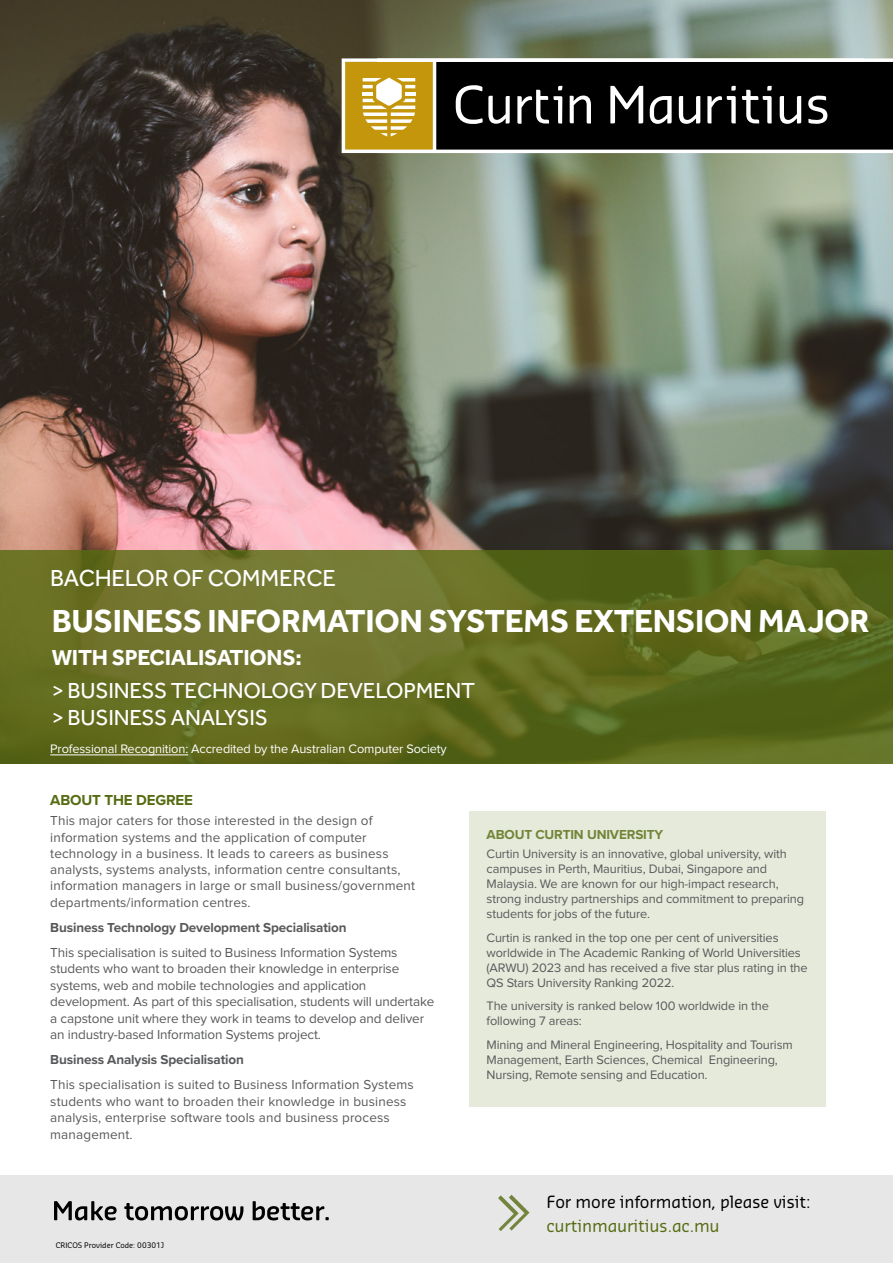
<style>
.page{position:relative;width:893px;height:1263px;background:#fff}
.page>*{position:absolute;margin:0;border:0;box-sizing:border-box;transform-origin:0 0}
.t1{font:700 33px "Effra";letter-spacing:-.01em;color:#fff}
.t2{font:24px "Effra";letter-spacing:-.01em;color:#fff}
.t3{font:22.5px/27px "Effra";letter-spacing:-.01em;color:#fff}
.t4{font:700 22.5px "Effra";letter-spacing:-.01em;color:#fff}
.t5{font:16.5px "Sansa Soft Pro";letter-spacing:-.01em;color:#000}
.t6{font:16.5px "Sansa Soft Pro";letter-spacing:-.01em;color:#566c11}
.t7{font:700 15px "Proxima Nova";letter-spacing:-.01em;color:#566c11}
.t8{font:13.5px/16.2px "Proxima Nova";letter-spacing:.01em;color:#58595b}
.t9{font:13.5px/16.5px "Proxima Nova";letter-spacing:-.01em;color:#58595b}
.t10{font:700 13.5px "Proxima Nova";letter-spacing:-.01em;color:#58595b}
.t11{font:700 13.5px "Proxima Nova";letter-spacing:-.01em;color:#728437}
.t12{font:12.75px/15px "Proxima Nova";letter-spacing:-.01em;color:#58595b}
.t13{font:12.75px "Proxima Nova";letter-spacing:-.01em;color:#fff}
.t14{font:7.5px "Sansa Soft Pro";color:#000}
</style>
<div class="page">
<img style="left:0;top:0;width:893px;height:550px">
<svg style="left:863px;top:58px;width:30px;height:95px;background:#131313"></svg>
<svg style="left:342px;top:58px;width:521px;height:95px;background:#423c2a"></svg>
<svg style="left:363px;top:78px;width:235px;height:59px"></svg>
<svg style="left:605px;top:86px;width:131px;height:38px"></svg>
<svg style="left:742px;top:86px;width:95px;height:38px"></svg>
<div style="left:0;top:1176px;width:893px;height:87px;background:#e7e7e8"></div>
<svg style="left:54px;top:1201px;width:63px;height:19px"></svg>
<svg style="left:124px;top:1203px;width:119px;height:17px"></svg>
<svg style="left:253px;top:1201px;width:76px;height:19px"></svg>
<svg style="left:498px;top:1195px;width:31px;height:36px"></svg>
<svg style="left:0;top:550px;width:893px;height:213px;background:#636c22"></svg>
<div style="left:470px;top:811px;width:356px;height:296px;background:#e6eadb"></div>
<hr style="left:50px;top:755px;width:138px;height:1px;background:#fff">
<h2 class="t2" style="left:50px;top:564px;width:287px">BACHELOR OF COMMERCE</h2>
<h1 class="t1" style="left:52px;top:601px;width:819px">BUSINESS INFORMATION SYSTEMS EXTENSION MAJOR</h1>
<h3 class="t4" style="left:52px;top:644px;width:252px">WITH SPECIALISATIONS:</h3>
<h3 class="t3" style="left:52px;top:677px;width:425px">&gt; BUSINESS TECHNOLOGY DEVELOPMENT &gt; BUSINESS ANALYSIS</h3>
<p class="t13" style="left:50px;top:743px;width:398px">Professional Recognition: Accredited by the Australian Computer Society</p>
<p class="t7" style="left:50px;top:789px;width:144px">ABOUT THE DEGREE</p>
<p class="t8" style="left:50px;top:813px;width:366px">This major caters for those interested in the design of information systems and the application of computer technology in a business. It leads to careers as business analysts, systems analysts, information centre consultants, information managers in large or small business/government departments/information centres.</p>
<p class="t10" style="left:50px;top:917px;width:298px">Business Technology Development Specialisation</p>
<p class="t9" style="left:50px;top:945px;width:386px">This specialisation is suited to Business Information Systems students who want to broaden their knowledge in enterprise systems, web and mobile technologies and application development. As part of this specialisation, students will undertake a capstone unit where they work in teams to develop and deliver an industry-based Information Systems project.</p>
<p class="t10" style="left:50px;top:1050px;width:195px">Business Analysis Specialisation</p>
<p class="t8" style="left:50px;top:1077px;width:365px">This specialisation is suited to Business Information Systems students who want to broaden their knowledge in business analysis, enterprise software tools and business process management.</p>
<p class="t14" style="left:56px;top:1240px;width:110px">CRICOS Provider Code: 00301J</p>
<p class="t11" style="left:487px;top:824px;width:178px">ABOUT CURTIN UNIVERSITY</p>
<p class="t12" style="left:487px;top:847px;width:319px">Curtin University is an innovative, global university, with campuses in Perth, Mauritius, Dubai, Singapore and Malaysia. We are known for our high-impact research, strong industry partnerships and commitment to preparing students for jobs of the future.</p>
<p class="t12" style="left:487px;top:931px;width:323px">Curtin is ranked in the top one per cent of universities worldwide in The Academic Ranking of World Universities (ARWU) 2023 and has received a five star plus rating in the QS Stars University Ranking 2022.</p>
<p class="t12" style="left:487px;top:999px;width:284px">The university is ranked below 100 worldwide in the following 7 areas:</p>
<p class="t12" style="left:487px;top:1038px;width:308px">Mining and Mineral Engineering, Hospitality and Tourism<br>Management, Earth Sciences, Chemical Engineering,<br>Nursing, Remote sensing and Education.</p>
<p class="t5" style="left:546px;top:1190px;width:265px">For more information, please visit:</p>
<p class="t6" style="left:546px;top:1215px;width:175px">curtinmauritius.ac.mu</p>
</div>
